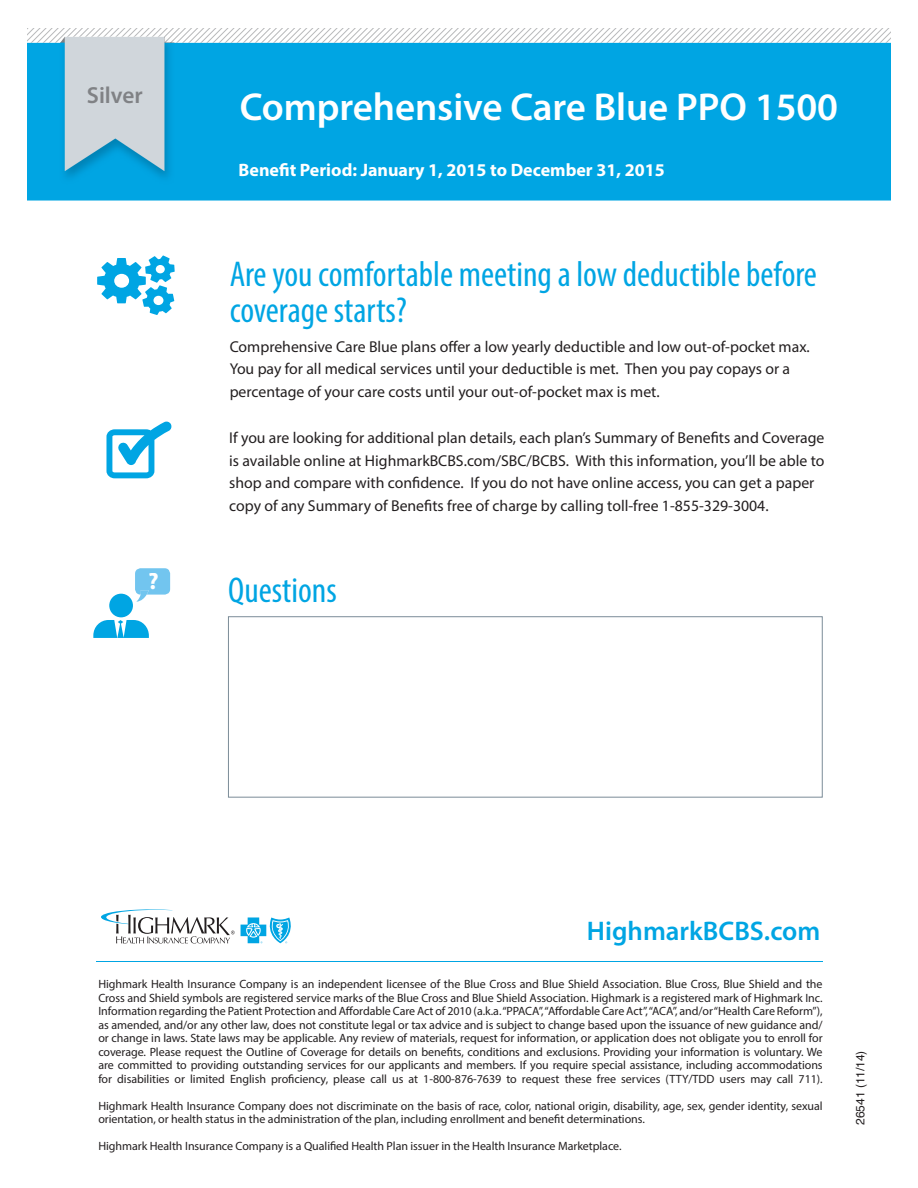
<style>
.page{position:relative;width:918px;height:1188px;background:#fff}
.page>*{position:absolute;margin:0;border:0;box-sizing:border-box;transform-origin:0 0}
.t1{font:600 39px "Myriad Pro";letter-spacing:-.005em;color:#fff}
.t2{font:condensed 36px/36px "Myriad Pro";color:#00a5e3}
.t3{font:600 27px "Myriad Pro";color:#00a5e3}
.t4{font:700 23.7px "Myriad Pro";color:#fff}
.t5{font:600 23.25px "Myriad Pro";color:#808285}
.bullet_lists{font:700 18px "Myriad Pro";color:#fff}
.t6{font:15.75px/22.5px "Myriad Pro";color:#231f20}
.t7{font:12px/13.5px "Myriad Pro";letter-spacing:-.005em;color:#231f20;text-align:justify}
.t8{font:12px "Helvetica";color:#231f20}
</style>
<div class="page">
<svg style="left:27px;top:28px;width:864px;height:5px"></svg>
<img style="left:27px;top:33px;width:864px;height:168px">
<hr style="left:96px;top:961px;width:727px;height:1px;background:#00a5e3">
<svg style="left:241px;top:917px;width:50px;height:26px"></svg>
<svg style="left:101px;top:909px;width:134px;height:35px"></svg>
<svg style="left:97px;top:255px;width:78px;height:60px"></svg>
<div style="left:228px;top:616px;width:595px;height:182px;border:1px solid #7b8c98"></div>
<div style="left:109px;top:594px;width:24px;height:23px;background:#00a5e3;border-radius:50%"></div>
<svg style="left:135px;top:568px;width:35px;height:34px"></svg>
<div style="left:149px;top:573px;width:9px;height:17px;background:#72c5ef"></div>
<svg style="left:93px;top:620px;width:56px;height:18px"></svg>
<svg style="left:106px;top:422px;width:66px;height:56px"></svg>
<p class="t5" style="left:87px;top:81px;width:57px">Silver</p>
<h3 class="t4" style="left:148px;top:566px;width:12px">?</h3>
<p class="t1" style="left:240px;top:82px;width:600px">Comprehensive Care Blue PPO 1500</p>
<p class="bullet_lists" style="left:239px;top:158px;width:428px">Benefit Period: January 1, 2015 to December 31, 2015</p>
<p class="t2" style="left:230px;top:256px;width:589px">Are you comfortable meeting a low deductible before coverage starts?</p>
<p class="t6" style="left:230px;top:335px;width:582px">Comprehensive Care Blue plans offer a low yearly deductible and low out-of-pocket max.<br>You pay for all medical services until your deductible is met. Then you pay copays or a percentage of your care costs until your out-of-pocket max is met.</p>
<p class="t6" style="left:229px;top:427px;width:597px">If you are looking for additional plan details, each plan’s Summary of Benefits and Coverage is available online at HighmarkBCBS.com/SBC/BCBS. With this information, you’ll be able to shop and compare with confidence. If you do not have online access, you can get a paper copy of any Summary of Benefits free of charge by calling toll-free 1-855-329-3004.</p>
<p class="t2" style="left:228px;top:572px;width:110px">Questions</p>
<p class="t3" style="left:587px;top:914px;width:235px">HighmarkBCBS.com</p>
<p class="t7" style="left:98px;top:977px;width:726px">Highmark Health Insurance Company is an independent licensee of the Blue Cross and Blue Shield Association. Blue Cross, Blue Shield and the Cross and Shield symbols are registered service marks of the Blue Cross and Blue Shield Association. Highmark is a registered mark of Highmark Inc.<br>Information regarding the Patient Protection and Affordable Care Act of 2010 (a.k.a. “PPACA”, “Affordable Care Act”, “ACA”, and/or “Health Care Reform”), as amended, and/or any other law, does not constitute legal or tax advice and is subject to change based upon the issuance of new guidance and/ or change in laws. State laws may be applicable. Any review of materials, request for information, or application does not obligate you to enroll for coverage. Please request the Outline of Coverage for details on benefits, conditions and exclusions. Providing your information is voluntary. We are committed to providing outstanding services for our applicants and members. If you require special assistance, including accommodations for disabilities or limited English proficiency, please call us at 1-800-876-7639 to request these free services (TTY/TDD users may call 711).</p>
<p class="t7" style="left:98px;top:1099px;width:726px">Highmark Health Insurance Company does not discriminate on the basis of race, color, national origin, disability, age, sex, gender identity, sexual orientation, or health status in the administration of the plan, including enrollment and benefit determinations.</p>
<p class="t7" style="left:98px;top:1139px;width:525px">Highmark Health Insurance Company is a Qualified Health Plan issuer in the Health Insurance Marketplace.</p>
<p class="t8" style="left:851px;top:1125px;width:76px;rotate:-90deg">26541 (11/14)</p>
</div>
